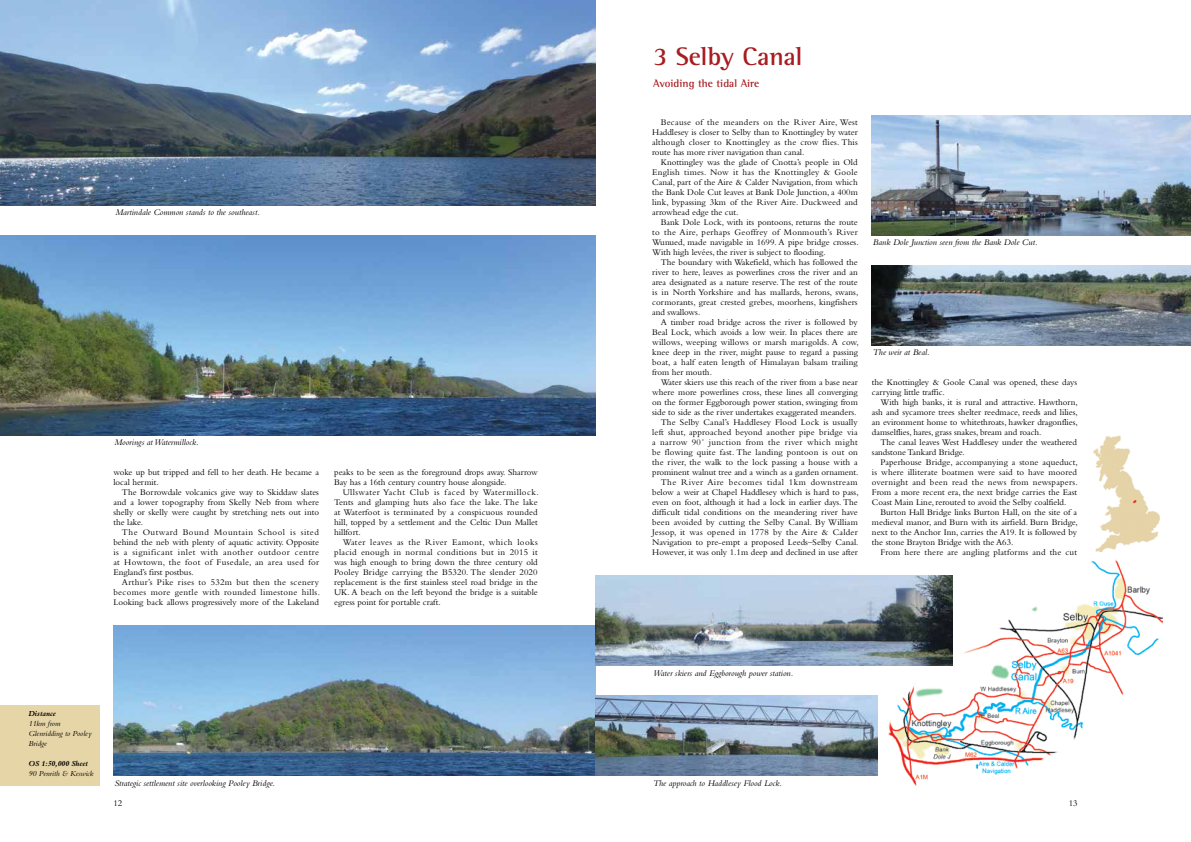
<style>
.page{position:relative;width:1191px;height:842px;background:#fff}
.page>*{position:absolute;margin:0;border:0;box-sizing:border-box;transform-origin:0 0}
.t1{font:700 26px "Rotis Semi Serif";color:#a71c20}
.t2{font:700 11px "Rotis Semi Serif";color:#a71c20}
.t3{font:9px/10px "Bembo";color:#000;text-align:justify}
.t4{font:italic 9px "Bembo";color:#000}
.t5{font:9px "Bembo";letter-spacing:.02em;color:#000}
.t6{font:italic 8px/10px "Bembo";color:#000}
.t7{font:italic 700 8px "Bembo";color:#000}
</style>
<div class="page">
<div style="left:0;top:705px;width:99px;height:80px;background:#e6d5a7"></div>
<img style="left:888px;top:560px;width:274px;height:225px">
<img style="left:1093px;top:435px;width:67px;height:116px">
<img style="left:113px;top:625px;width:482px;height:150px">
<img style="left:0;top:0;width:595px;height:205px">
<img style="left:0;top:235px;width:595px;height:200px">
<img style="left:595px;top:695px;width:282px;height:80px">
<img style="left:595px;top:575px;width:357px;height:90px">
<img style="left:872px;top:115px;width:319px;height:120px">
<img style="left:872px;top:265px;width:319px;height:80px">
<p class="t4" style="left:115px;top:207px;width:146px">Martindale Common stands to the southeast.</p>
<p class="t4" style="left:114px;top:437px;width:86px">Moorings at Watermillock.</p>
<p class="t3" style="left:113px;top:467px;width:207px">woke up but tripped and fell to her death. He became a local hermit.</p>
<p class="t3" style="left:113px;top:487px;width:207px;text-indent:9px">The Borrowdale volcanics give way to Skiddaw slates and a lower topography from Skelly Neb from where shelly or skelly were caught by stretching nets out into the lake.</p>
<p class="t3" style="left:113px;top:527px;width:207px;text-indent:9px">The Outward Bound Mountain School is sited behind the neb with plenty of aquatic activity. Opposite is a significant inlet with another outdoor centre at Howtown, the foot of Fusedale, an area used for England’s first postbus.</p>
<p class="t3" style="left:113px;top:577px;width:208px;text-indent:9px">Arthur’s Pike rises to 532m but then the scenery becomes more gentle with rounded limestone hills.<br>Looking back allows progressively more of the Lakeland</p>
<p class="t3" style="left:334px;top:467px;width:205px">peaks to be seen as the foreground drops away. Sharrow<br>Bay has a 16th century country house alongside.</p>
<p class="t3" style="left:334px;top:487px;width:206px;text-indent:9px">Ullswater Yacht Club is faced by Watermillock.<br>Tents and glamping huts also face the lake. The lake at Waterfoot is terminated by a conspicuous rounded hill, topped by a settlement and the Celtic Dun Mallet hillfort.</p>
<p class="t3" style="left:334px;top:537px;width:205px;text-indent:9px">Water leaves as the River Eamont, which looks placid enough in normal conditions but in 2015 it was high enough to bring down the three century old Pooley Bridge carrying the B5320. The slender 2020 replacement is the first stainless steel road bridge in the UK. A beach on the left beyond the bridge is a suitable egress point for portable craft.</p>
<p class="t7" style="left:28px;top:709px;width:29px">Distance</p>
<p class="t6" style="left:28px;top:718px;width:65px">11km from<br>Glenridding to Pooley<br>Bridge</p>
<p class="t7" style="left:28px;top:759px;width:61px">OS 1:50,000 Sheet</p>
<p class="t6" style="left:28px;top:768px;width:67px">90 Penrith &amp; Keswick</p>
<p class="t4" style="left:114px;top:777px;width:162px">Strategic settlement site overlooking Pooley Bridge.</p>
<p class="t3" style="left:113px;top:797px;width:10px">12</p>
<h1 class="t1" style="left:653px;top:41px;width:151px">3 Selby Canal</h1>
<p class="t2" style="left:653px;top:77px;width:108px">Avoiding the tidal Aire</p>
<p class="t3" style="left:652px;top:117px;width:207px;text-indent:9px">Because of the meanders on the River Aire, West Haddlesey is closer to Selby than to Knottingley by water although closer to Knottingley as the crow flies. This route has more river navigation than canal.</p>
<p class="t3" style="left:652px;top:157px;width:207px;text-indent:9px">Knottingley was the glade of Cnotta’s people in Old English times. Now it has the Knottingley &amp; Goole Canal, part of the Aire &amp; Calder Navigation, from which the Bank Dole Cut leaves at Bank Dole Junction, a 400m link, bypassing 3km of the River Aire. Duckweed and arrowhead edge the cut.</p>
<p class="t3" style="left:652px;top:217px;width:208px;text-indent:9px">Bank Dole Lock, with its pontoons, returns the route to the Aire, perhaps Geoffrey of Monmouth’s River Wunued, made navigable in 1699. A pipe bridge crosses.<br>With high levées, the river is subject to flooding.</p>
<p class="t3" style="left:652px;top:257px;width:208px;text-indent:9px">The boundary with Wakefield, which has followed the river to here, leaves as powerlines cross the river and an area designated as a nature reserve. The rest of the route is in North Yorkshire and has mallards, herons, swans, cormorants, great crested grebes, moorhens, kingfishers and swallows.</p>
<p class="t3" style="left:652px;top:317px;width:208px;text-indent:9px">A timber road bridge across the river is followed by Beal Lock, which avoids a low weir. In places there are willows, weeping willows or marsh marigolds. A cow, knee deep in the river, might pause to regard a passing boat, a half eaten length of Himalayan balsam trailing from her mouth.</p>
<p class="t3" style="left:652px;top:377px;width:208px;text-align:right">Water skiers use this reach of the river from a base near where more powerlines cross, these lines all converging on the former Eggborough power station, swinging from side to side as the river undertakes exaggerated meanders.<br>The Selby Canal’s Haddlesey Flood Lock is usually left shut, approached beyond another pipe bridge via a narrow 90˚ junction from the river which might be flowing quite fast. The landing pontoon is out on the river, the walk to the lock passing a house with a prominent walnut tree and a winch as a garden ornament.<br>The River Aire becomes tidal 1km downstream below a weir at Chapel Haddlesey which is hard to pass, even on foot, although it had a lock in earlier days. The difficult tidal conditions on the meandering river have been avoided by cutting the Selby Canal. By William Jessop, it was opened in 1778 by the Aire &amp; Calder Navigation to pre-empt a proposed Leeds–Selby Canal.<br>However, it was only 1.1m deep and declined in use after</p>
<p class="t4" style="left:873px;top:237px;width:166px">Bank Dole Junction seen from the Bank Dole Cut.</p>
<p class="t4" style="left:873px;top:347px;width:58px">The weir at Beal.</p>
<p class="t3" style="left:872px;top:377px;width:206px">the Knottingley &amp; Goole Canal was opened, these days carrying little traffic.</p>
<p class="t3" style="left:872px;top:397px;width:207px;text-indent:9px">With high banks, it is rural and attractive. Hawthorn, ash and sycamore trees shelter reedmace, reeds and lilies, an evironment home to whitethroats, hawker dragonflies, damselflies, hares, grass snakes, bream and roach.</p>
<p class="t3" style="left:872px;top:437px;width:206px;text-indent:9px">The canal leaves West Haddlesey under the weathered sandstone Tankard Bridge.</p>
<p class="t3" style="left:872px;top:457px;width:207px;text-indent:9px">Paperhouse Bridge, accompanying a stone aqueduct, is where illiterate boatmen were said to have moored overnight and been read the news from newspapers.<br>From a more recent era, the next bridge carries the East Coast Main Line, rerouted to avoid the Selby coalfield.</p>
<p class="t3" style="left:872px;top:507px;width:207px;text-indent:9px">Burton Hall Bridge links Burton Hall, on the site of a medieval manor, and Burn with its airfield. Burn Bridge, next to the Anchor Inn, carries the A19. It is followed by the stone Brayton Bridge with the A63.</p>
<p class="t5" style="left:880px;top:547px;width:198px">From here there are angling platforms and the cut</p>
<p class="t4" style="left:653px;top:667px;width:142px">Water skiers and Eggborough power station.</p>
<p class="t4" style="left:653px;top:777px;width:131px">The approach to Haddlesey Flood Lock.</p>
<p class="t3" style="left:1068px;top:797px;width:10px">13</p>
</div>
